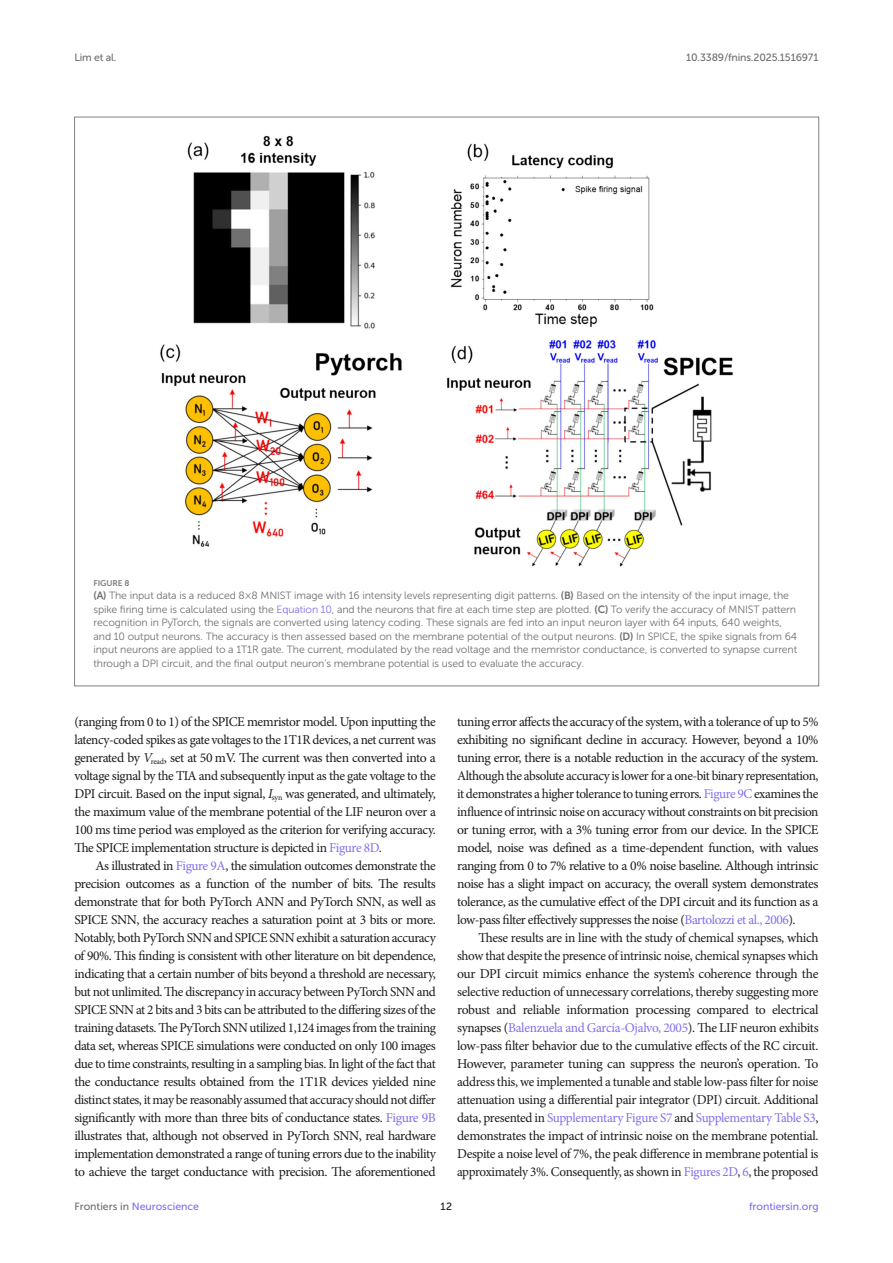
<style>
.page{position:relative;width:893px;height:1263px;background:#fff}
.page>*{position:absolute;margin:0;border:0;box-sizing:border-box;transform-origin:0 0}
.TEXT{font:13.5px/18px "Minion Pro";letter-spacing:-.035em;color:#1b1c1b;text-align:justify}
.FIG_LEG{font:10.5px/13.5px "Museo Sans 300";letter-spacing:-.01em;color:#706f70}
.t1{font:10.5px "Museo Sans 500";color:#856df0}
.t2{font:10.5px "Museo Sans 500";letter-spacing:-.015em;color:#706f70}
.t3{font:10.5px "Museo Sans 500";color:#1b1c1b}
.FIG_HD{font:8.25px "Museo Sans 700";letter-spacing:-.01em;color:#7e7f7f}
.s1{font-family:"Museo Sans 700"}
.s2{color:#856df0}
.s3{font-style:italic}
.s4{color:#706f70}
</style>
<div class="page">
<img style="left:160px;top:136px;width:573px;height:431px">
<p class="t2" style="left:74px;top:51px;width:43px">Lim et al.</p>
<p class="t2" style="left:686px;top:51px;width:134px">10.3389/fnins.2025.1516971</p>
<p class="FIG_HD" style="left:94px;top:578px;width:37px">FIGURE 8</p>
<p class="FIG_LEG" style="left:94px;top:589px;width:705px"><span class="s1">(A)</span> The input data is a reduced 8×8 MNIST image with 16 intensity levels representing digit patterns. <span class="s1">(B)</span> Based on the intensity of the input image, the spike firing time is calculated using the <span class="s2">Equation 10</span>, and the neurons that fire at each time step are plotted. <span class="s1">(C)</span> To verify the accuracy of MNIST pattern recognition in PyTorch, the signals are converted using latency coding. These signals are fed into an input neuron layer with 64 inputs, 640 weights, and 10 output neurons. The accuracy is then assessed based on the membrane potential of the output neurons. <span class="s1">(D)</span> In SPICE, the spike signals from 64 input neurons are applied to a 1T1R gate. The current, modulated by the read voltage and the memristor conductance, is converted to synapse current through a DPI circuit, and the final output neuron’s membrane potential is used to evaluate the accuracy.</p>
<p class="TEXT" style="left:74px;top:713px;width:363px">(ranging from 0 to 1) of the SPICE memristor model. Upon inputting the latency-coded spikes as gate voltages to the 1T1R devices, a net current was generated by <span class="s3">V</span><sub>read</sub>, set at 50 mV. The current was then converted into a voltage signal by the TIA and subsequently input as the gate voltage to the DPI circuit. Based on the input signal, <span class="s3">I</span><sub>syn</sub> was generated, and ultimately, the maximum value of the membrane potential of the LIF neuron over a 100 ms time period was employed as the criterion for verifying accuracy.<br>The SPICE implementation structure is depicted in <span class="s2">Figure 8D</span>.</p>
<p class="TEXT" style="left:74px;top:857px;width:363px;text-indent:21px">As illustrated in <span class="s2">Figure 9A</span>, the simulation outcomes demonstrate the precision outcomes as a function of the number of bits. The results demonstrate that for both PyTorch ANN and PyTorch SNN, as well as SPICE SNN, the accuracy reaches a saturation point at 3 bits or more.<br>Notably, both PyTorch SNN and SPICE SNN exhibit a saturation accuracy of 90%. This finding is consistent with other literature on bit dependence, indicating that a certain number of bits beyond a threshold are necessary, but not unlimited. The discrepancy in accuracy between PyTorch SNN and SPICE SNN at 2 bits and 3 bits can be attributed to the differing sizes of the training datasets. The PyTorch SNN utilized 1,124 images from the training data set, whereas SPICE simulations were conducted on only 100 images due to time constraints, resulting in a sampling bias. In light of the fact that the conductance results obtained from the 1T1R devices yielded nine distinct states, it may be reasonably assumed that accuracy should not differ significantly with more than three bits of conductance states. <span class="s2">Figure 9B </span>illustrates that, although not observed in PyTorch SNN, real hardware implementation demonstrated a range of tuning errors due to the inability to achieve the target conductance with precision. The aforementioned</p>
<p class="TEXT" style="left:457px;top:713px;width:363px">tuning error affects the accuracy of the system, with a tolerance of up to 5% exhibiting no significant decline in accuracy. However, beyond a 10% tuning error, there is a notable reduction in the accuracy of the system.<br>Although the absolute accuracy is lower for a one-bit binary representation, it demonstrates a higher tolerance to tuning errors. <span class="s2">Figure 9C</span> examines the influence of intrinsic noise on accuracy without constraints on bit precision or tuning error, with a 3% tuning error from our device. In the SPICE model, noise was defined as a time-dependent function, with values ranging from 0 to 7% relative to a 0% noise baseline. Although intrinsic noise has a slight impact on accuracy, the overall system demonstrates tolerance, as the cumulative effect of the DPI circuit and its function as a low-pass filter effectively suppresses the noise (<span class="s2">Bartolozzi et al., 2006</span>).</p>
<p class="TEXT" style="left:457px;top:929px;width:363px;text-indent:21px">These results are in line with the study of chemical synapses, which show that despite the presence of intrinsic noise, chemical synapses which our DPI circuit mimics enhance the system’s coherence through the selective reduction of unnecessary correlations, thereby suggesting more robust and reliable information processing compared to electrical synapses (<span class="s2">Balenzuela and García-Ojalvo, 2005</span>). The LIF neuron exhibits low-pass filter behavior due to the cumulative effects of the RC circuit.<br>However, parameter tuning can suppress the neuron’s operation. To address this, we implemented a tunable and stable low-pass filter for noise attenuation using a differential pair integrator (DPI) circuit. Additional data, presented in <span class="s2">Supplementary Figure S7</span> and <span class="s2">Supplementary Table S3</span>, demonstrates the impact of intrinsic noise on the membrane potential.<br>Despite a noise level of 7%, the peak difference in membrane potential is approximately 3%. Consequently, as shown in <span class="s2">Figures 2D</span>, <span class="s2">6</span>, the proposed</p>
<p class="t1" style="left:74px;top:1200px;width:126px"><span class="s4">Frontiers in</span> Neuroscience</p>
<p class="t3" style="left:441px;top:1200px;width:13px">12</p>
<p class="t1" style="left:749px;top:1200px;width:71px">frontiersin.org</p>
</div>
